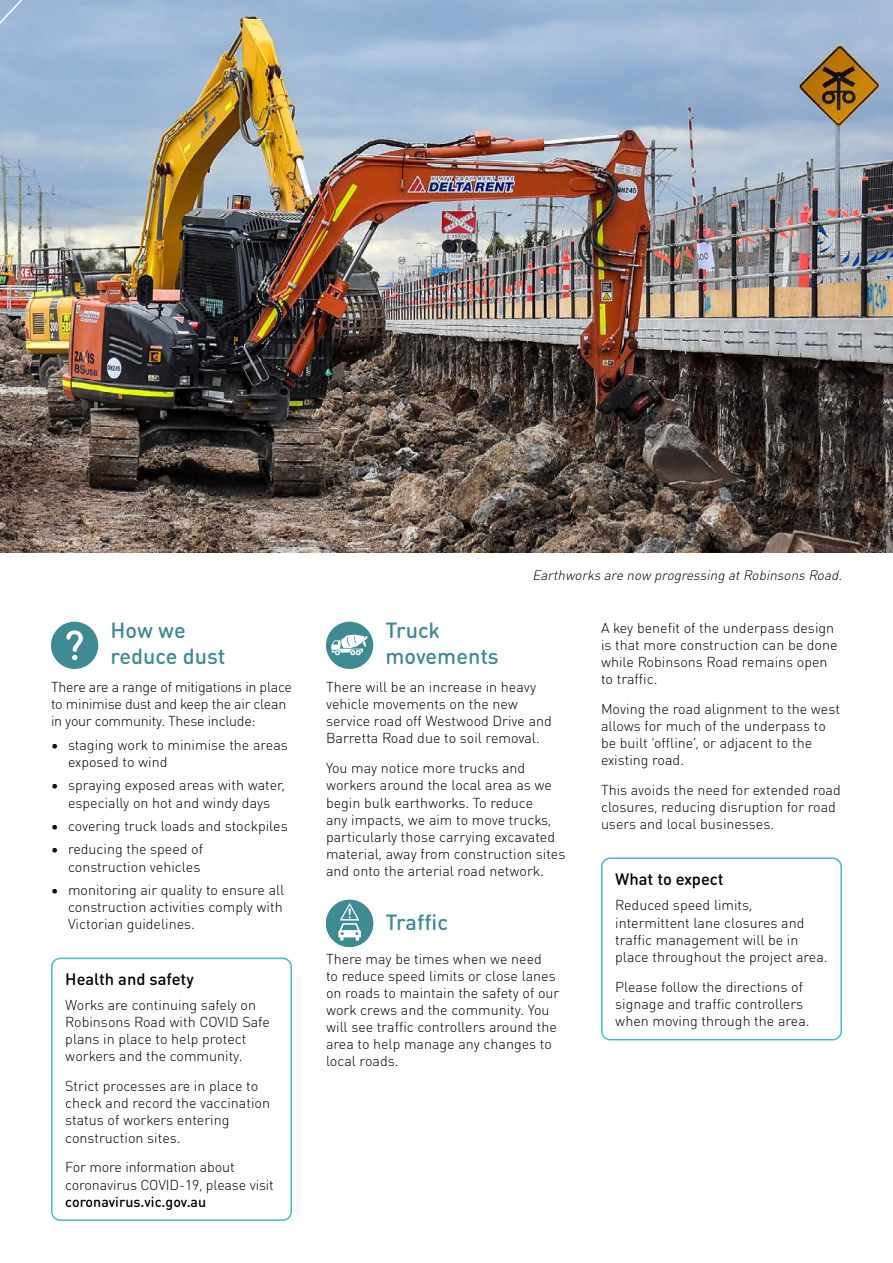
<style>
.page{position:relative;width:893px;height:1263px;background:#fff}
.page>*{position:absolute;margin:0;border:0;box-sizing:border-box;transform-origin:0 0}
.LX_H2{font:500 21.75px/26.1px "DIN Round OT";color:#3e8b94}
.LX_H3{font:500 16.5px "DIN Round OT";color:#000}
.LX_Body{font:300 14.25px/17.1px "DIN Round OT";color:#000}
.LX_Body_Before_Bull{font:300 14.25px/17.1px "DIN Round OT";letter-spacing:-.02em;color:#000}
.LX_Caption{font:italic 300 13.5px "DIN Round OT";color:#000}
.s1{font-weight:500}
</style>
<div class="page">
<img style="left:93px;top:0;width:800px;height:553px">
<img style="left:0;top:0;width:93px;height:553px">
<div style="left:51px;top:958px;width:241px;height:263px;border:2px solid #48b9c7;border-radius:9px"></div>
<div style="left:601px;top:857px;width:241px;height:183px;border:2px solid #48b9c7;border-radius:9px"></div>
<div style="left:51px;top:622px;width:47px;height:47px;background:#3e8b94;border-radius:50%"></div>
<svg style="left:66px;top:630px;width:17px;height:30px"></svg>
<div style="left:326px;top:622px;width:47px;height:47px;background:#3e8b94;border-radius:50%"></div>
<svg style="left:331px;top:634px;width:37px;height:21px"></svg>
<svg style="left:326px;top:900px;width:47px;height:47px"></svg>
<h2 class="LX_H2" style="left:111px;top:617px;width:116px">How we reduce dust</h2>
<p class="LX_Body_Before_Bull" style="left:51px;top:678px;width:242px">There are a range of mitigations in place to minimise dust and keep the air clean in your community. These include:</p>
<p class="LX_Body" style="left:68px;top:736px;width:221px;text-indent:-17px">• staging work to minimise the areas exposed to wind</p>
<p class="LX_Body" style="left:51px;top:777px;width:236px;text-align:center">• spraying exposed areas with water, especially on hot and windy days</p>
<p class="LX_Body" style="left:51px;top:817px;width:238px">• covering truck loads and stockpiles</p>
<p class="LX_Body" style="left:51px;top:841px;width:154px;text-align:right">• reducing the speed of construction vehicles</p>
<p class="LX_Body" style="left:68px;top:881px;width:218px;text-align:justify;text-indent:-17px">• monitoring air quality to ensure all construction activities comply with Victorian guidelines.</p>
<h3 class="LX_H3" style="left:65px;top:968px;width:130px">Health and safety</h3>
<p class="LX_Body" style="left:65px;top:996px;width:206px">Works are continuing safely on<br>Robinsons Road with COVID Safe plans in place to help protect workers and the community.</p>
<p class="LX_Body" style="left:65px;top:1077px;width:206px">Strict processes are in place to check and record the vaccination status of workers entering construction sites.</p>
<p class="LX_Body" style="left:65px;top:1158px;width:210px">For more information about coronavirus COVID-19, please visit <span class="s1">coronavirus.vic.gov.au</span></p>
<p class="LX_Caption" style="left:532px;top:567px;width:314px">Earthworks are now progressing atRobinsons Road.</p>
<h2 class="LX_H2" style="left:386px;top:617px;width:115px">Truck movements</h2>
<p class="LX_Body" style="left:326px;top:678px;width:227px">There will be an increase in heavy vehicle movements on the new service road off Westwood Drive and<br>Barretta Road due to soil removal.</p>
<p class="LX_Body" style="left:326px;top:759px;width:241px">You may notice more trucks and workers around the local area as we begin bulk earthworks. To reduce<br>any impacts, we aim to move trucks, particularly those carrying excavated material, away from construction sites and onto the arterial road network.</p>
<h2 class="LX_H2" style="left:386px;top:908px;width:64px">Traffic</h2>
<p class="LX_Body" style="left:326px;top:950px;width:235px">There may be times when we need<br>to reduce speed limits or close lanes on roads to maintain the safety of our work crews and the community. You will see traffic controllers around the area to help manage any changes to local roads.</p>
<p class="LX_Body" style="left:601px;top:619px;width:238px">A key benefit of the underpass design is that more construction can be done while Robinsons Road remains open to traffic.</p>
<p class="LX_Body" style="left:601px;top:700px;width:240px">Moving the road alignment to the west allows for much of the underpass to be built ‘offline’, or adjacent to the existing road.</p>
<p class="LX_Body" style="left:601px;top:781px;width:241px">This avoids the need for extended road closures, reducing disruption for road users and local businesses.</p>
<h3 class="LX_H3" style="left:615px;top:868px;width:110px">What to expect</h3>
<p class="LX_Body" style="left:615px;top:896px;width:214px">Reduced speed limits, intermittent lane closures and traffic management will be in place throughout the project area.</p>
<p class="LX_Body" style="left:615px;top:978px;width:196px">Please follow the directions of signage and traffic controllers when moving through the area.</p>
</div>
